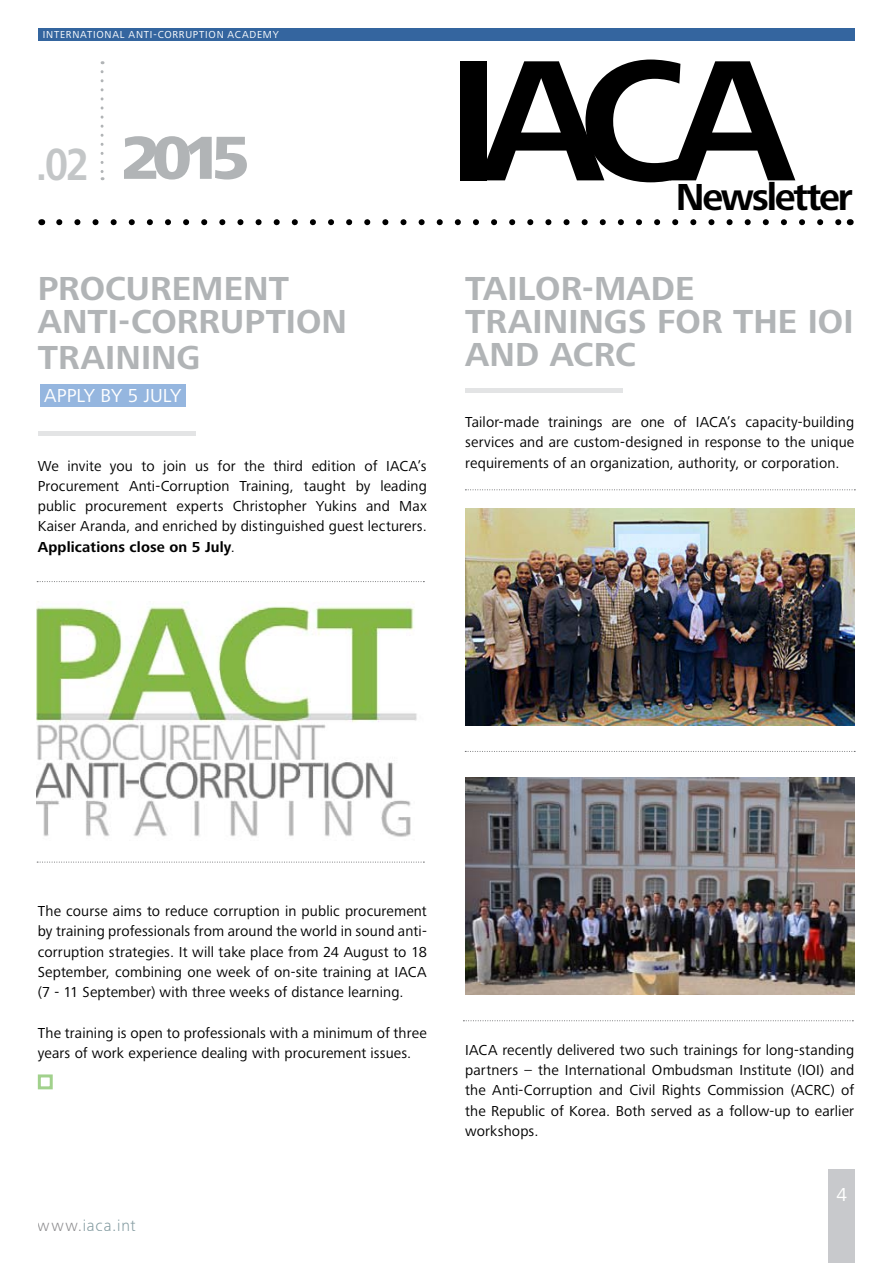
<style>
.page{position:relative;width:893px;height:1263px;background:#fff}
.page>*{position:absolute;margin:0;border:0;box-sizing:border-box;transform-origin:0 0}
.t1{font:700 178.5px "Frutiger Next Pro";color:#000}
.t2{font:800 63px "Frutiger Next Pro";color:#b1b4b6}
.t3{font:700 39px "Frutiger Next Pro";color:#000}
.t4{font:700 34.5px/33px "Frutiger Next Pro";letter-spacing:.005em;color:#b1b4b6}
.t5{font:19.5px "Frutiger Next Pro";color:#fff}
.t6{font:300 16.5px "Frutiger Next Pro";letter-spacing:.045em;color:#67848b}
.t7{font:15px/20.2px "Frutiger Next Pro";letter-spacing:.01em;color:#000;text-align:justify}
.t8{font:10.5px "Frutiger Next Pro";letter-spacing:.07em;color:#fff}
.s1{font-weight:700;font-size:46.8px}
.s2{font-weight:700}
.s3{color:#717073}
</style>
<div class="page">
<svg style="left:59px;top:219px;width:782px;height:6px"></svg>
<div style="left:828px;top:1169px;width:27px;height:94px;background:#c8c9cc"></div>
<svg style="left:101px;top:72px;width:3px;height:108px"></svg>
<div style="left:38px;top:28px;width:817px;height:13px;background:#34659f"></div>
<img style="left:37px;top:602px;width:380px;height:235px">
<svg style="left:37px;top:862px;width:387px;height:1px"></svg>
<svg style="left:37px;top:581px;width:387px;height:1px"></svg>
<svg style="left:465px;top:751px;width:390px;height:1px"></svg>
<svg style="left:463px;top:1020px;width:390px;height:1px"></svg>
<svg style="left:465px;top:489px;width:390px;height:1px"></svg>
<img style="left:466px;top:508px;width:389px;height:217px">
<img style="left:466px;top:778px;width:389px;height:216px">
<hr style="left:38px;top:431px;width:157px;height:4px;background:#e3e4e5">
<hr style="left:466px;top:388px;width:157px;height:4px;background:#e3e4e5">
<div style="left:38px;top:1074px;width:15px;height:15px;border:3px solid #a1d18c"></div>
<div style="left:40px;top:384px;width:146px;height:23px;background:#95b6df"></div>
<p class="t8" style="left:43px;top:29px;width:237px">INTERNATIONAL ANTI-CORRUPTION ACADEMY</p>
<h2 class="t2" style="left:36px;top:122px;width:216px"><span class="s1">.02</span> 2015</h2>
<h3 class="t4" style="left:38px;top:272px;width:311px">PROCUREMENT<br>ANTI -CORRUPTION</h3>
<h3 class="t4" style="left:38px;top:341px;width:164px">TRAINING</h3>
<h3 class="t5" style="left:44px;top:385px;width:23px">Apply</h3>
<h3 class="t5" style="left:101px;top:385px;width:61px">by 5 July</h3>
<p class="t7" style="left:38px;top:455px;width:390px">We invite you to join us for the third edition of IACA’s Procurement Anti-Corruption Training, taught by leading public procurement experts Christopher Yukins and Max Kaiser Aranda, and enriched by distinguished guest lecturers.<br><span class="s2">APPLICATIONS CLOSE ON 5 JULY</span>.</p>
<h1 class="t1" style="left:447px;top:19px;width:349px">IACA</h1>
<h3 class="t3" style="left:676px;top:175px;width:179px">NEWSLETTER</h3>
<h3 class="t4" style="left:465px;top:272px;width:390px">TAI LOR-MADE<br>TRAININGS FOR THE IOI<br>AND ACRC</h3>
<p class="t7" style="left:465px;top:412px;width:391px">Tailor-made trainings are one of IACA’s capacity-building services and are custom-designed in response to the unique requirements of an organization, authority, or corporation.</p>
<p class="t7" style="left:38px;top:901px;width:391px">The course aims to reduce corruption in public procurement by training professionals from around the world in sound anti&shy;corruption strategies. It will take place from 24 August to 18<br>September, combining one week of on-site training at IACA (7 - 11 September) with three weeks of distance learning.</p>
<p class="t7" style="left:38px;top:1022px;width:390px">The training is open to professionals with a minimum of three years of work experience dealing with procurement issues.</p>
<p class="t6" style="left:38px;top:1216px;width:100px"><span class="s3">www.</span>iaca.int</p>
<p class="t7" style="left:465px;top:1040px;width:391px">IACA recently delivered two such trainings for long-standing partners – the International Ombudsman Institute (IOI) and the Anti-Corruption and Civil Rights Commission (ACRC) of the Republic of Korea. Both served as a follow-up to earlier workshops.</p>
<h3 class="t5" style="left:836px;top:1183px;width:12px">4</h3>
</div>
